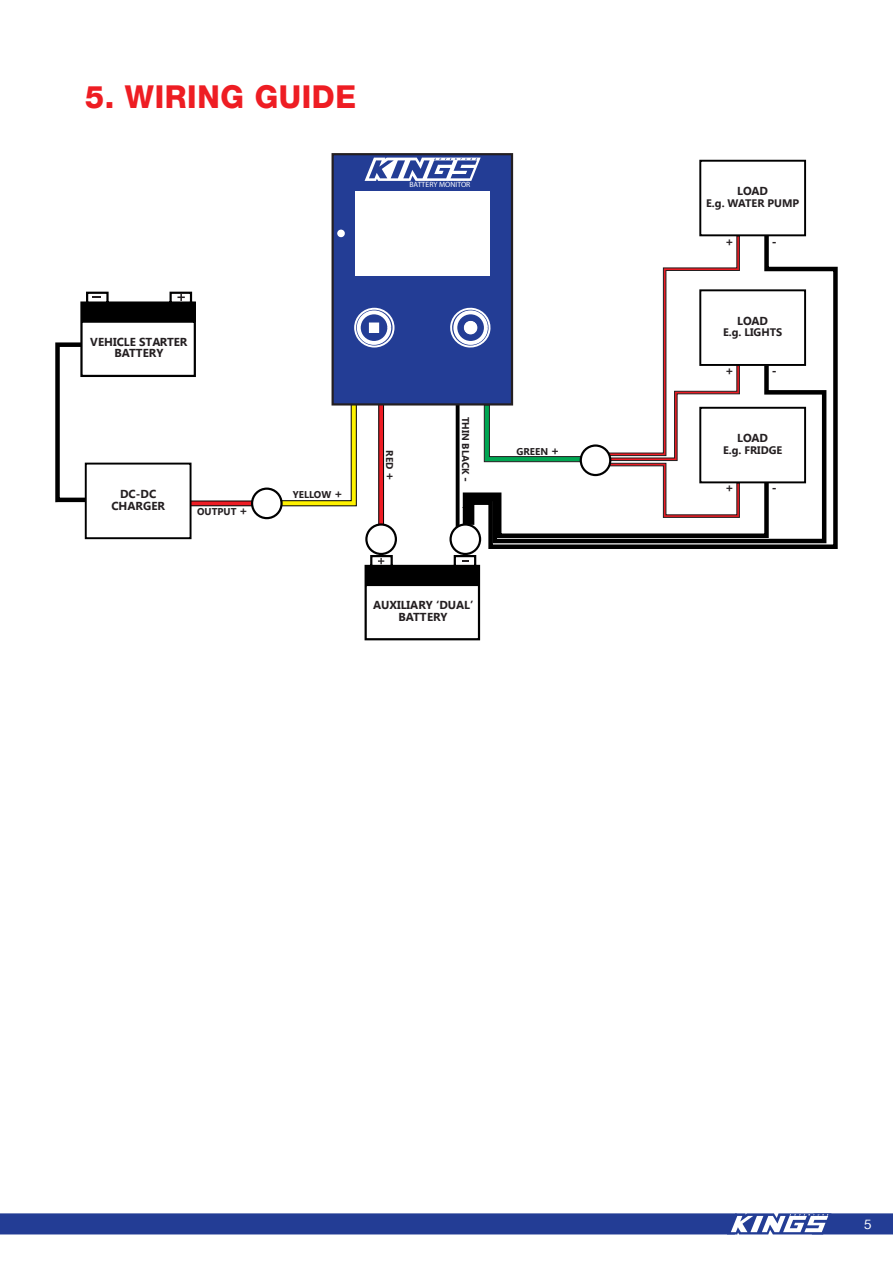
<style>
.page{position:relative;width:893px;height:1263px;background:#fff}
.page>*{position:absolute;margin:0;border:0;box-sizing:border-box;transform-origin:0 0}
.Titles{font:800 31.5px "Helvetica Neue LT";letter-spacing:.02em;color:#ee1d23;scale:.96 1}
.t1{font:13.5px "Helvetica Neue LT";color:#fff}
.t2{font:700 12.3px "Gadugi";color:#241f21}
.t3{font:700 11.55px/11.6px "Gadugi";color:#241f21;text-align:center}
.t4{font:700 10.95px "Gadugi";color:#241f21}
.t5{font:700 9.9px "Gadugi";color:#241f21}
.t6{font:7.65px "Myriad Pro";color:#fff}
.s1{font-size:12.3px}
</style>
<div class="page">
<svg style="left:0;top:1213px;width:893px;height:21px;background:#324a9c"></svg>
<svg style="left:364px;top:554px;width:117px;height:87px"></svg>
<svg style="left:378px;top:507px;width:6px;height:16px"></svg>
<svg style="left:456px;top:507px;width:4px;height:20px"></svg>
<div style="left:699px;top:160px;width:107px;height:76px;background:#fff;border:2px solid #000"></div>
<div style="left:365px;top:523px;width:32px;height:32px;border:2px solid #000;border-radius:50%"></div>
<div style="left:85px;top:463px;width:107px;height:76px;background:#fff;border:2px solid #000"></div>
<svg style="left:252px;top:489px;width:30px;height:29px"></svg>
<div style="left:251px;top:487px;width:32px;height:32px;border:2px solid #000;border-radius:50%"></div>
<div style="left:451px;top:524px;width:29px;height:30px;background:#fff;border-radius:50%"></div>
<div style="left:449px;top:523px;width:32px;height:32px;border:2px solid #000;border-radius:50%"></div>
<svg style="left:468px;top:231px;width:370px;height:320px"></svg>
<div style="left:332px;top:153px;width:181px;height:252px;background:#233d95;border:2px solid #241f21"></div>
<div style="left:338px;top:230px;width:6px;height:7px;background:#fff;border-radius:50%"></div>
<div style="left:337px;top:230px;width:8px;height:7px;border:2px solid #fff;border-radius:50%"></div>
<svg style="left:55px;top:291px;width:531px;height:216px"></svg>
<div style="left:355px;top:191px;width:135px;height:84px;background:#fff"></div>
<div style="left:369px;top:323px;width:10px;height:9px;background:#fff"></div>
<div style="left:369px;top:322px;width:10px;height:11px;border:1px solid #fff"></div>
<div style="left:464px;top:321px;width:13px;height:13px;background:#fff;border-radius:50%"></div>
<div style="left:464px;top:321px;width:13px;height:13px;border:1px solid #fff;border-radius:50%"></div>
<svg style="left:365px;top:158px;width:116px;height:23px"></svg>
<p class="Titles" style="left:85px;top:78px;width:284px">5. WIRING GUIDE</p>
<p class="t6" style="left:409px;top:180px;width:62px">BATTERY MONITOR</p>
<p class="t3" style="left:90px;top:336px;width:99px">VEHICLE STARTER<br>BATTERY</p>
<p class="t3" style="left:111px;top:488px;width:55px">DC-DC<br>CHARGER</p>
<p class="t5" style="left:197px;top:505px;width:52px">OUTPUT <span class="s1">+</span></p>
<p class="t5" style="left:293px;top:489px;width:51px">YELLOW <span class="s1">+</span></p>
<p class="t5" style="left:395px;top:450px;width:32px;rotate:90deg">RED <span class="s1">+</span></p>
<p class="t5" style="left:471px;top:416px;width:67px;rotate:90deg">THIN BLACK <span class="s1">-</span></p>
<p class="t3" style="left:373px;top:599px;width:102px">AUXILIARY ‘DUAL’<br>BATTERY</p>
<p class="t5" style="left:517px;top:445px;width:45px">GREEN <span class="s1">+</span></p>
<p class="t3" style="left:737px;top:185px;width:32px">LOAD</p>
<p class="t4" style="left:706px;top:196px;width:95px">E.g. WATER PUMP</p>
<p class="t2" style="left:725px;top:234px;width:10px">+</p>
<p class="t2" style="left:772px;top:234px;width:6px">-</p>
<p class="t3" style="left:737px;top:315px;width:32px">LOAD</p>
<p class="t4" style="left:723px;top:326px;width:61px">E.g. LIGHTS</p>
<p class="t2" style="left:725px;top:363px;width:10px">+</p>
<p class="t2" style="left:772px;top:363px;width:6px">-</p>
<p class="t3" style="left:737px;top:432px;width:32px">LOAD</p>
<p class="t4" style="left:723px;top:443px;width:61px">E.g. FRIDGE</p>
<p class="t2" style="left:725px;top:480px;width:10px">+</p>
<p class="t2" style="left:772px;top:480px;width:6px">-</p>
<p class="t1" style="left:864px;top:1216px;width:9px">5</p>
</div>
